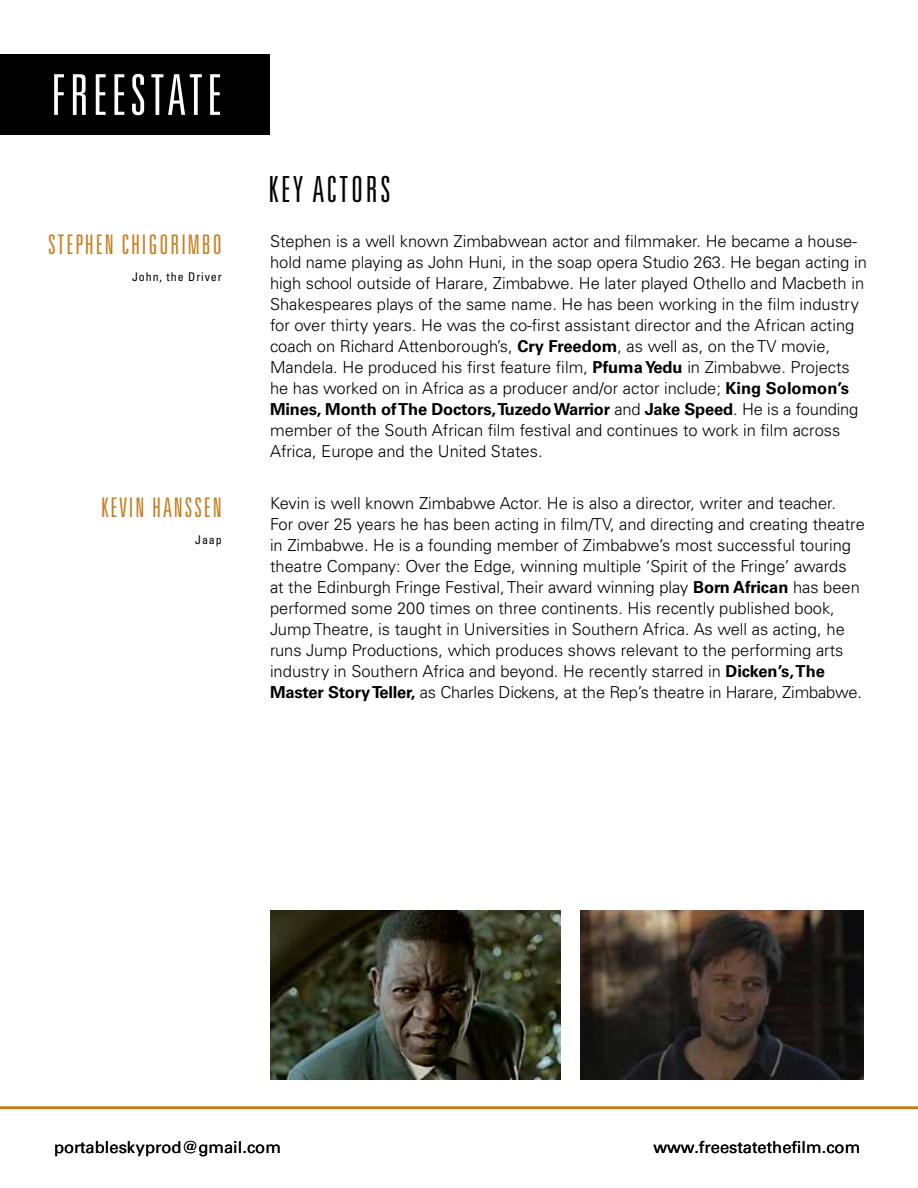
<style>
.page{position:relative;width:918px;height:1188px;background:#fff}
.page>*{position:absolute;margin:0;border:0;box-sizing:border-box;transform-origin:0 0}
.t1{font:300 ultra-condensed 56.4px "Univers LT Std";letter-spacing:.075em;color:#fff}
.t2{font:300 ultra-condensed 36px "Univers LT Std";letter-spacing:.075em;color:#000}
.t3{font:300 ultra-condensed 27px "Univers LT Std";letter-spacing:.075em;color:#c48024}
.t4{font:300 16.5px/21px "Univers LT Std";color:#000}
.t5{font:16.5px "Univers LT Std";color:#000}
.t6{font:condensed 12px "Univers LT Std";letter-spacing:.075em;color:#000}
.s1{font-weight:700}
</style>
<div class="page">
<hr style="left:0;top:1106px;width:918px;height:3px;background:#c48024">
<div style="left:0;top:54px;width:270px;height:81px;background:#000"></div>
<img style="left:580px;top:910px;width:284px;height:170px">
<img style="left:270px;top:910px;width:290px;height:170px">
<h1 class="t1" style="left:51px;top:66px;width:172px">FREESTATE</h1>
<h3 class="t3" style="left:48px;top:231px;width:175px">STEPHEN CHIGORIMBO</h3>
<p class="t6" style="left:132px;top:269px;width:91px">John, the Driver</p>
<h3 class="t3" style="left:101px;top:493px;width:122px">KEVIN HANSSEN</h3>
<p class="t6" style="left:195px;top:532px;width:28px">Jaap</p>
<h2 class="t2" style="left:268px;top:170px;width:124px">KEY ACTORS</h2>
<p class="t4" style="left:270px;top:230px;width:598px">Stephen is a well known Zimbabwean actor and filmmaker. He became a house&shy;hold name playing as John Huni, in the soap opera Studio 263. He began acting in high school outside of Harare, Zimbabwe. He later played Othello and Macbeth in Shakespeares plays of the same name. He has been working in the film industry for over thirty years. He was the co-first assistant director and the African acting coach on Richard Attenborough’s, <span class="s1">Cry Freedom</span>, as well as, on the TV movie, Mandela. He produced his first feature film, <span class="s1">Pfuma Yedu</span> in Zimbabwe. Projects he has worked on in Africa as a producer and/or actor include; <span class="s1">King Solomon’s Mines, Month of The Doctors, Tuzedo Warrior</span> and <span class="s1">Jake Speed</span>. He is a founding member of the South African film festival and continues to work in film across Africa, Europe and the U nited States.</p>
<p class="t4" style="left:270px;top:493px;width:596px">Kevin is well known Zimbabwe Actor. He is also a director, writer and teacher.<br>For over 25 years he has been acting in film/TV, and directing and creating theatre in Zimbabwe. He is a founding member of Zimbabwe’s most successful touring theatre Company: Over the Edge, winning multiple ‘Spirit of the Fringe’ awards<br>at the Edinburgh Fringe Festival, Their award winning play <span class="s1">Born African</span> has been performed some 200 times on three continents. His recently published book, Jump Theatre, is taught in U niversities in Southern Africa. As well as acting, he runs Jump Productions, which produces shows relevant to the performing arts industry in Southern Africa and beyond. He recently starred in <span class="s1">Dicken’s, The Master Story Teller,</span> as Charles Dickens, at the Rep’s theatre in Harare, Zimbabwe.</p>
<p class="t5" style="left:54px;top:1138px;width:228px">portableskyprod@gmail.com</p>
<p class="t5" style="left:653px;top:1138px;width:208px">www.freestatethefilm.com</p>
</div>
